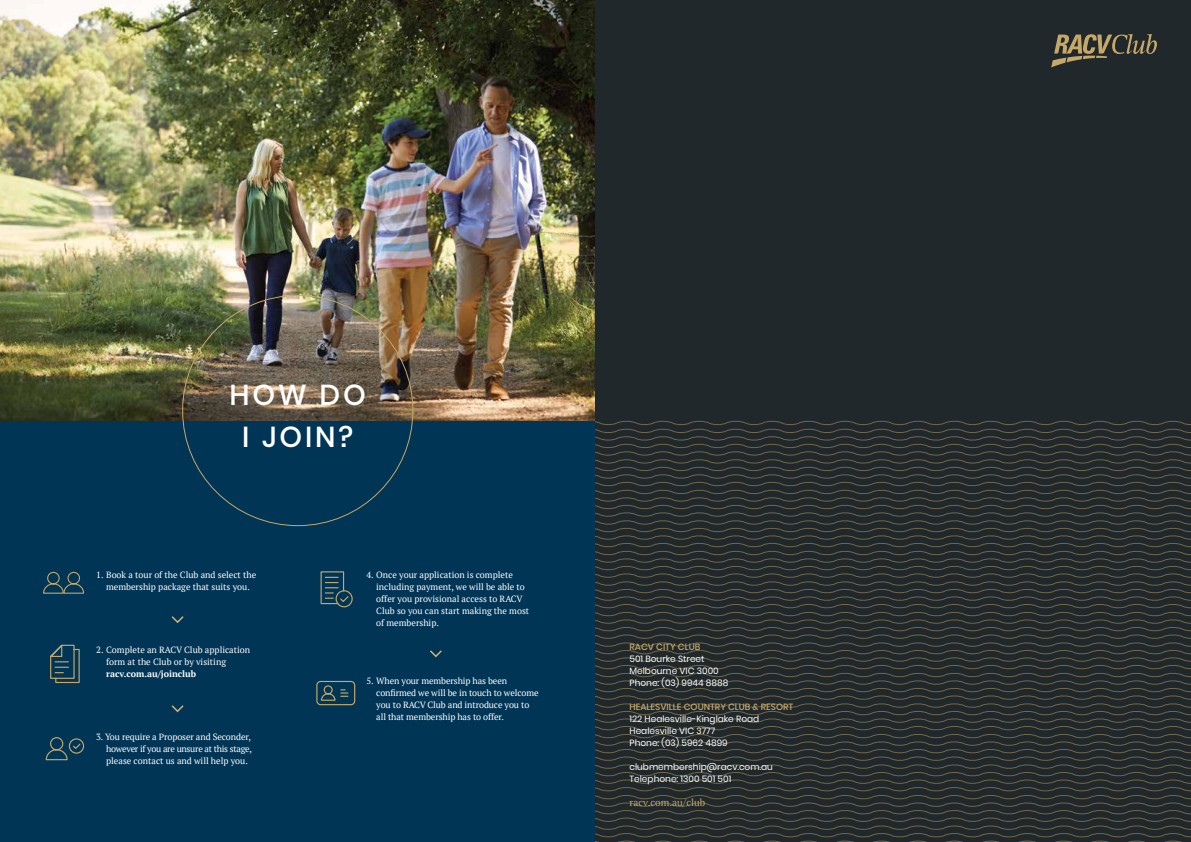
<style>
.page{position:relative;width:1191px;height:842px;background:#fff}
.page>*{position:absolute;margin:0;border:0;box-sizing:border-box;transform-origin:0 0}
.t1{font:500 28.8px/41.8px "Poppins";letter-spacing:.1em;color:#fff;text-align:center}
.t2{font:10px "PT Serif";color:#c6a968}
.t3{font:9px/12px "PT Serif";color:#fff}
.t4{font:9px/12px "Poppins";color:#fff}
.t5{font:500 9px "Poppins";color:#c6a968}
.t6{font:700 9px "PT Serif";color:#fff}
</style>
<div class="page">
<div style="left:0;top:421px;width:595px;height:421px;background:#003556"></div>
<img style="left:0;top:0;width:595px;height:421px">
<svg style="left:50px;top:644px;width:30px;height:40px"></svg>
<svg style="left:45px;top:737px;width:40px;height:24px"></svg>
<svg style="left:320px;top:571px;width:33px;height:37px"></svg>
<svg style="left:316px;top:680px;width:40px;height:26px"></svg>
<svg style="left:171px;top:616px;width:13px;height:8px"></svg>
<svg style="left:430px;top:650px;width:12px;height:8px"></svg>
<svg style="left:171px;top:705px;width:13px;height:8px"></svg>
<svg style="left:43px;top:571px;width:42px;height:23px"></svg>
<div style="left:595px;top:0;width:596px;height:842px;background:#20282b"></div>
<svg style="left:595px;top:420px;width:596px;height:422px"></svg>
<svg style="left:1051px;top:34px;width:106px;height:33px"></svg>
<h1 class="t1" style="left:229px;top:374px;width:138px">HOW DO<br>I JOIN?</h1>
<p class="t3" style="left:96px;top:569px;width:162px;text-align:center">1. Book a tour of the Club and select the membership package that suits you.</p>
<p class="t3" style="left:106px;top:644px;width:146px;text-indent:-10px">2. Complete an RACV Club application form at the Club or by visiting</p>
<p class="t6" style="left:106px;top:668px;width:91px">racv.com.au/joinclub</p>
<p class="t3" style="left:106px;top:731px;width:147px;text-indent:-10px">3. You require a Proposer and Seconder, however if you are unsure at this stage, please contact us and will help you.</p>
<p class="t3" style="left:376px;top:569px;width:154px;text-indent:-10px">4. Once your application is complete including payment, we will be able to offer you provisional access to RACV<br>Club so you can start making the most of membership.</p>
<p class="t3" style="left:376px;top:675px;width:164px;text-indent:-10px">5. When your membership has been confirmed we will be in touch to welcome you to RACV Club and introduce you to all that membership has to offer.</p>
<p class="t5" style="left:629px;top:641px;width:72px">RACV CITY CLUB</p>
<p class="t4" style="left:629px;top:653px;width:100px">501 Bourke Street<br>Melbourne VIC 3000<br>Phone: (03) 9944 8888</p>
<p class="t5" style="left:629px;top:701px;width:165px">HEALESVILLE COUNTRY CLUB &amp; RESORT</p>
<p class="t4" style="left:629px;top:713px;width:131px">122 Healesville-Kinglake Road<br>Healesville VIC 3777<br>Phone: (03) 5962 4899</p>
<p class="t4" style="left:629px;top:761px;width:145px">clubmembership@racv.com.au<br>Telephone: 1300 501 501</p>
<p class="t2" style="left:629px;top:796px;width:77px">racv.com.au/club</p>
</div>
